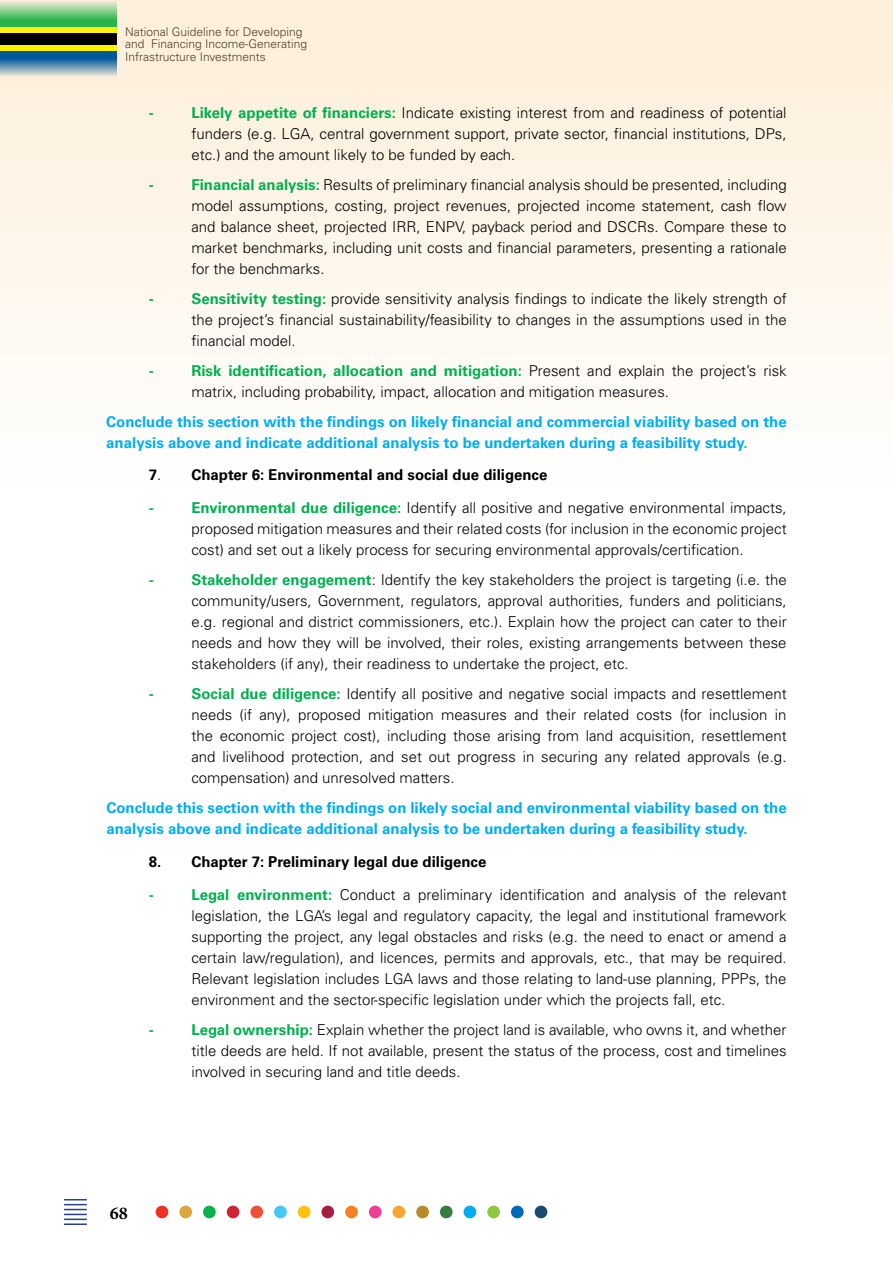
<style>
.page{position:relative;width:893px;height:1263px;background:#fff}
.page>*{position:absolute;margin:0;border:0;box-sizing:border-box;transform-origin:0 0}
.t1{font:700 18px "Minion Pro";color:#000}
.t2{font:300 15px/21px "Univers";color:#000;text-align:justify}
.t3{font:700 15px/21px "Univers";color:#00aeef}
.t4{font:700 15px "Univers";color:#000}
.t5{font:700 15px "Univers";color:#00b050}
.t6{font:300 12px/12.9px "Univers";color:#000}
.s1{font-weight:700;color:#00b050}
.s2{font-weight:300}
</style>
<div class="page">
<div style="left:0;top:0;width:893px;height:521px;background:linear-gradient(to bottom,#feeed8,#feffff)"></div>
<svg style="left:0;top:0;width:117px;height:28px;background:#7ecb7e"></svg>
<svg style="left:0;top:51px;width:117px;height:29px;background:#6a97b6"></svg>
<div style="left:0;top:33px;width:117px;height:14px;background:#000"></div>
<div style="left:0;top:28px;width:117px;height:5px;background:#fff200"></div>
<div style="left:0;top:46px;width:117px;height:5px;background:#fff200"></div>
<hr style="left:64px;top:1223px;width:23px;height:2px;background:#25408f">
<hr style="left:64px;top:1218px;width:23px;height:2px;background:#25408f">
<svg style="left:64px;top:1199px;width:23px;height:16px"></svg>
<div style="left:156px;top:1205px;width:12px;height:13px;background:#ee3125;border-radius:50%"></div>
<div style="left:203px;top:1205px;width:13px;height:13px;background:#0db14b;border-radius:50%"></div>
<div style="left:250px;top:1205px;width:13px;height:13px;background:#f04e37;border-radius:50%"></div>
<div style="left:298px;top:1205px;width:12px;height:13px;background:#ffc20e;border-radius:50%"></div>
<div style="left:345px;top:1205px;width:13px;height:13px;background:#f58220;border-radius:50%"></div>
<div style="left:392px;top:1205px;width:13px;height:13px;background:#faa634;border-radius:50%"></div>
<div style="left:440px;top:1205px;width:13px;height:13px;background:#387b46;border-radius:50%"></div>
<div style="left:179px;top:1205px;width:13px;height:13px;background:#dba73c;border-radius:50%"></div>
<div style="left:227px;top:1205px;width:12px;height:13px;background:#d22333;border-radius:50%"></div>
<div style="left:274px;top:1205px;width:13px;height:13px;background:#44c8f5;border-radius:50%"></div>
<div style="left:321px;top:1205px;width:13px;height:13px;background:#a71d44;border-radius:50%"></div>
<div style="left:369px;top:1205px;width:13px;height:13px;background:#ee4195;border-radius:50%"></div>
<div style="left:416px;top:1205px;width:13px;height:13px;background:#bb892c;border-radius:50%"></div>
<div style="left:464px;top:1205px;width:12px;height:13px;background:#00aeef;border-radius:50%"></div>
<div style="left:511px;top:1205px;width:13px;height:13px;background:#006cb7;border-radius:50%"></div>
<div style="left:487px;top:1205px;width:13px;height:13px;background:#8dc63f;border-radius:50%"></div>
<div style="left:535px;top:1205px;width:12px;height:13px;background:#184b6e;border-radius:50%"></div>
<p class="t6" style="left:125px;top:25px;width:184px">National Guideline for Developing and Financing Income-Generating<br>Infrastructure Investments</p>
<p class="t5" style="left:149px;top:103px;width:6px">-</p>
<p class="t2" style="left:191px;top:102px;width:597px"><span class="s1">Likely appetite of financiers:</span> Indicate existing interest from and readiness of potential funders (e.g. LGA, central government support, private sector, financial institutions, DPs, etc.) and the amount likely to be funded by each.</p>
<p class="t5" style="left:149px;top:175px;width:6px">-</p>
<p class="t2" style="left:191px;top:174px;width:597px"><span class="s1">Financial analysis:</span> Results of preliminary financial analysis should be presented, including model assumptions, costing, project revenues, projected income statement, cash flow and balance sheet, projected IRR, ENPV, payback period and DSCRs. Compare these to market benchmarks, including unit costs and financial parameters, presenting a rationale for the benchmarks.</p>
<p class="t5" style="left:149px;top:289px;width:6px">-</p>
<p class="t2" style="left:191px;top:288px;width:597px"><span class="s1">Sensitivity testing:</span> provide sensitivity analysis findings to indicate the likely strength of the project’s financial sustainability/feasibility to changes in the assumptions used in the financial model.</p>
<p class="t5" style="left:149px;top:361px;width:6px">-</p>
<p class="t2" style="left:191px;top:360px;width:597px"><span class="s1">Risk identification, allocation and mitigation:</span> Present and explain the project’s risk matrix, including probability, impact, allocation and mitigation measures.</p>
<p class="t3" style="left:106px;top:411px;width:682px">Conclude this section with the findings on likely financial and commercial viability based on the analysis above and indicate additional analysis to be undertaken during a feasibility study.</p>
<p class="t4" style="left:149px;top:466px;width:400px">7<span class="s2">.</span> Chapter 6: Environmental and social due diligence</p>
<p class="t5" style="left:149px;top:499px;width:6px">-</p>
<p class="t2" style="left:191px;top:498px;width:597px"><span class="s1">Environmental due diligence:</span> Identify all positive and negative environmental impacts, proposed mitigation measures and their related costs (for inclusion in the economic project cost) and set out a likely process for securing environmental approvals/certification.</p>
<p class="t5" style="left:149px;top:571px;width:6px">-</p>
<p class="t2" style="left:191px;top:570px;width:597px"><span class="s1">Stakeholder engagement</span>: Identify the key stakeholders the project is targeting (i.e. the community/users, Government, regulators, approval authorities, funders and politicians, e.g. regional and district commissioners, etc.). Explain how the project can cater to their needs and how they will be involved, their roles, existing arrangements between these stakeholders (if any), their readiness to undertake the project, etc.</p>
<p class="t5" style="left:149px;top:685px;width:6px">-</p>
<p class="t2" style="left:191px;top:684px;width:597px"><span class="s1">Social due diligence:</span> Identify all positive and negative social impacts and resettlement needs (if any), proposed mitigation measures and their related costs (for inclusion in the economic project cost), including those arising from land acquisition, resettlement and livelihood protection, and set out progress in securing any related approvals (e.g. compensation) and unresolved matters.</p>
<p class="t3" style="left:106px;top:798px;width:682px">Conclude this section with the findings on likely social and environmental viability based on the analysis above and indicate additional analysis to be undertaken during a feasibility study.</p>
<p class="t4" style="left:149px;top:853px;width:339px">8. Chapter 7: Preliminary legal due diligence</p>
<p class="t5" style="left:149px;top:886px;width:6px">-</p>
<p class="t2" style="left:191px;top:884px;width:597px"><span class="s1">Legal environment:</span> Conduct a preliminary identification and analysis of the relevant legislation, the LGA’s legal and regulatory capacity, the legal and institutional framework supporting the project, any legal obstacles and risks (e.g. the need to enact or amend a certain law/regulation), and licences, permits and approvals, etc., that may be required.<br>Relevant legislation includes LGA laws and those relating to land-use planning, PPPs, the environment and the sector-specific legislation under which the projects fall, etc.</p>
<p class="t5" style="left:149px;top:1021px;width:6px">-</p>
<p class="t2" style="left:191px;top:1019px;width:597px"><span class="s1">Legal ownership:</span> Explain whether the project land is available, who owns it, and whether title deeds are held. If not available, present the status of the process, cost and timelines involved in securing land and title deeds.</p>
<p class="t1" style="left:110px;top:1201px;width:19px">68</p>
</div>
